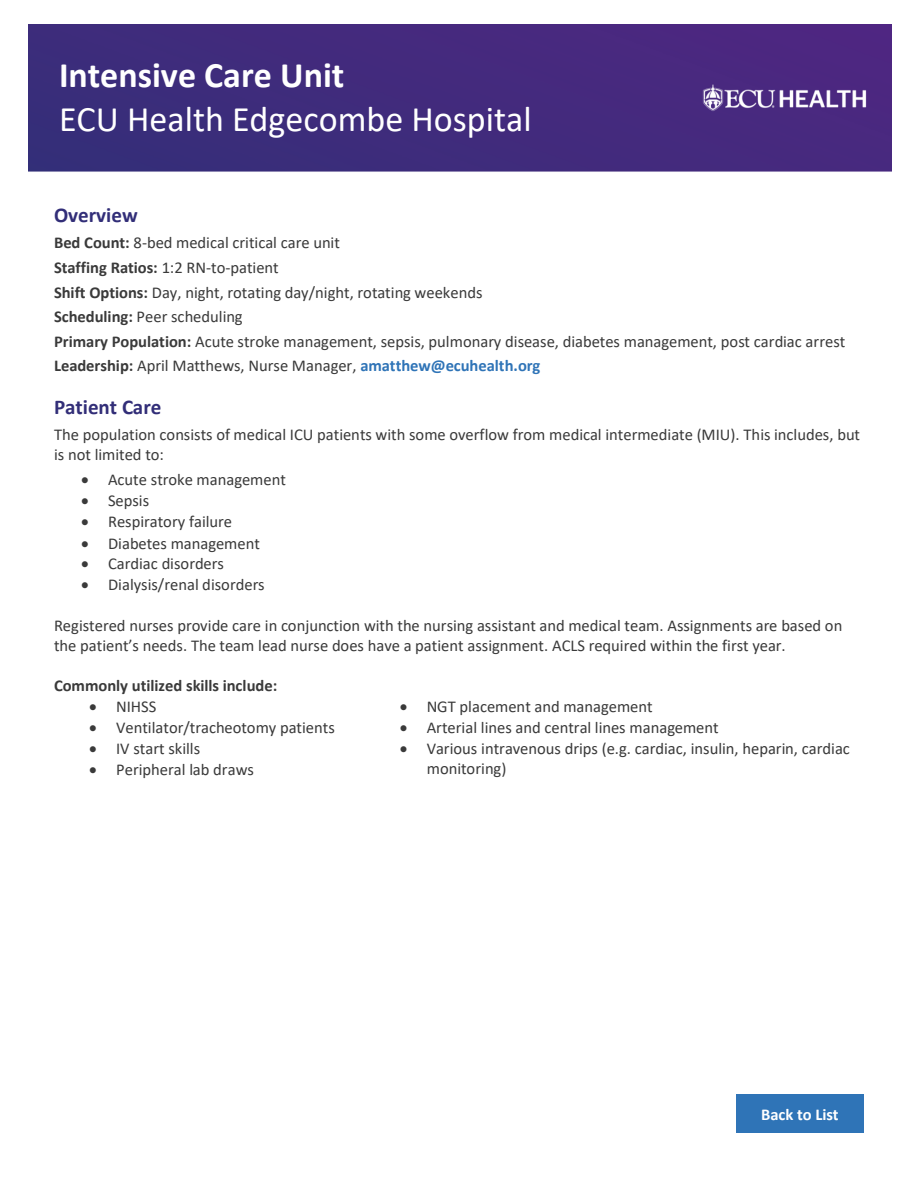
<style>
.page{position:relative;width:918px;height:1188px;background:#fff}
.page>*{position:absolute;margin:0;border:0;box-sizing:border-box;transform-origin:0 0}
.t1{font:36px "Calibri";color:#fff}
.t2{font:700 36px "Calibri";color:#fff}
.t3{font:700 21px "Calibri";color:#322e78}
.t4{font:16.5px/24.6px "Calibri";color:#3a3a3a}
.t5{font:700 16.5px "Calibri";color:#3a3a3a}
.t6{font:700 16.5px "Calibri";color:#fff}
.s1{font-weight:700}
.s2{font-weight:700;color:#2f74b7}
</style>
<div class="page">
<img style="left:28px;top:25px;width:864px;height:147px">
<div style="left:736px;top:1094px;width:128px;height:39px;background:#2f74b7"></div>
<h1 class="t2" style="left:59px;top:63px;width:287px">Intensive Care Unit</h1>
<h1 class="t1" style="left:59px;top:106px;width:474px">ECU Health Edgecombe Hospital</h1>
<p class="t3" style="left:54px;top:208px;width:85px">Overview</p>
<p class="t4" style="left:54px;top:232px;width:793px"><span class="s1">Bed Count:</span> 8-bed medical critical care unit<br><span class="s1">Staffing Ratios:</span> 1:2 RN-to-patient<br><span class="s1">Shift Options:</span> Day, night, rotating day/night, rotating weekends<br><span class="s1">Scheduling:</span> Peer scheduling<br><span class="s1">Primary Population:</span> Acute stroke management, sepsis, pulmonary disease, diabetes management, post cardiac arrest <span class="s1">Leadership:</span> April Matthews, Nurse Manager, <span class="s2">amatthew@ecuhealth.org</span></p>
<p class="t3" style="left:54px;top:400px;width:109px">Patient Care</p>
<p class="t4" style="left:54px;top:425px;width:808px;line-height:20.1px">The population consists of medical ICU patients with some overflow from medical intermediate (MIU). This includes, but is not limited to:</p>
<p class="t4" style="left:81px;top:469px;width:206px">• Acute stroke management</p>
<p class="t4" style="left:81px;top:490px;width:70px">• Sepsis</p>
<p class="t4" style="left:81px;top:511px;width:153px">• Respiratory failure</p>
<p class="t4" style="left:81px;top:532px;width:181px">• Diabetes management</p>
<p class="t4" style="left:81px;top:553px;width:145px">• Cardiac disorders</p>
<p class="t4" style="left:81px;top:574px;width:185px">• Dialysis/renal disorders</p>
<p class="t4" style="left:54px;top:616px;width:790px;line-height:20.1px">Registered nurses provide care in conjunction with the nursing assistant and medical team. Assignments are based on the patient’s needs. The team lead nurse does have a patient assignment. ACLS required within the first year.</p>
<p class="t5" style="left:54px;top:680px;width:225px">Commonly utilized skills include:</p>
<p class="t4" style="left:89px;top:695px;width:69px">• NIHSS</p>
<p class="t4" style="left:89px;top:716px;width:247px">• Ventilator/tracheotomy patients</p>
<p class="t4" style="left:89px;top:738px;width:113px">• IV start skills</p>
<p class="t4" style="left:89px;top:759px;width:166px">• Peripheral lab draws</p>
<p class="t4" style="left:400px;top:695px;width:255px">• NGT placement and management</p>
<p class="t4" style="left:400px;top:716px;width:321px">• Arterial lines and central lines management</p>
<p class="t4" style="left:427px;top:740px;width:425px;line-height:20.1px;text-indent:-27px">• Various intravenous drips (e.g. cardiac, insulin, heparin, cardiac monitoring)</p>
<p class="t6" style="left:761px;top:1108px;width:79px">Back to List</p>
</div>
